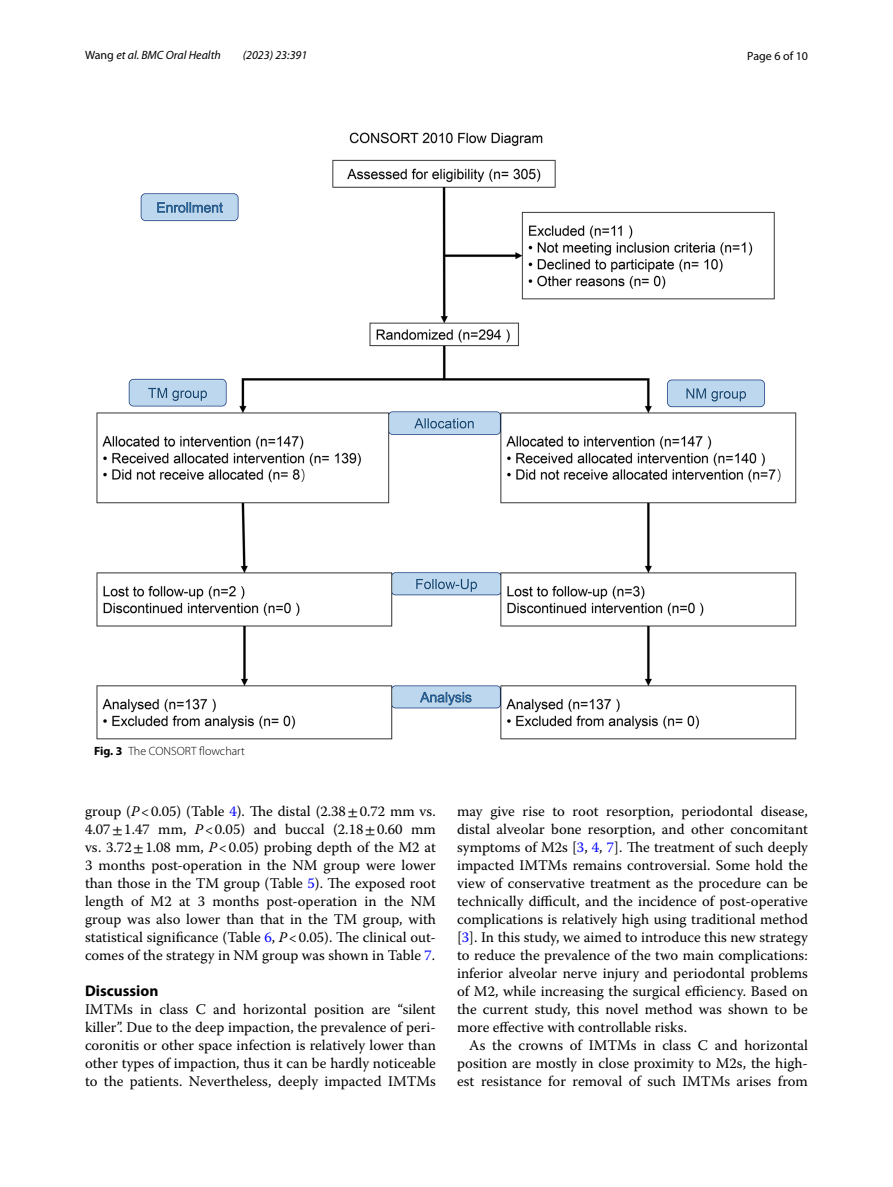
<style>
.page{position:relative;width:893px;height:1187px;background:#fff}
.page>*{position:absolute;margin:0;border:0;box-sizing:border-box;transform-origin:0 0}
.t1{font:700 15.45px "Myriad Pro";color:#000}
.t2{font:14.7px/18px "Warnock Pro";color:#000;text-align:justify}
.t3{font:italic 12px "Myriad Pro";color:#000}
.t4{font:300 12px "Myriad Pro";color:#000}
.t5{font:12px "Myriad Pro";color:#000}
.s1{font-style:normal}
.s2{font-weight:700}
.s3{font-style:italic}
.s4{color:#00f}
.s5{font-family:"STIX"}
</style>
<div class="page">
<img style="left:96px;top:133px;width:701px;height:606px">
<p class="t3" style="left:85px;top:48px;width:137px"><span class="s1">Wang</span> et al. BMC Oral Health</p>
<p class="t3" style="left:243px;top:48px;width:66px">(2023) 23:391</p>
<p class="t5" style="left:747px;top:48px;width:62px">Page 6 of 10</p>
<p class="t4" style="left:94px;top:744px;width:152px"><span class="s2">Fig. 3</span> The CONSORT flowchart</p>
<p class="t2" style="left:85px;top:801px;width:352px">group (<span class="s3">P</span>&lt;0.05) (Table <span class="s4">4</span>). The distal (2.38<span class="s5">±</span>0.72 mm vs.<br>4.07<span class="s5">±</span>1.47 mm, <span class="s3">P</span>&lt;0.05) and buccal (2.18<span class="s5">±</span>0.60 mm vs. 3.72<span class="s5">±</span>1.08 mm, <span class="s3">P</span>&lt;0.05) probing depth of the M2 at 3 months post-operation in the NM group were lower than those in the TM group (Table <span class="s4">5</span>). The exposed root length of M2 at 3 months post-operation in the NM group was also lower than that in the TM group, with statistical significance (Table <span class="s4">6</span>, <span class="s3">P</span>&lt;0.05). The clinical out&shy;comes of the strategy in NM group was shown in Table <span class="s4">7</span>.</p>
<p class="t1" style="left:85px;top:980px;width:75px">Discussion</p>
<p class="t2" style="left:85px;top:999px;width:352px">IMTMs in class C and horizontal position are “silent killer”. Due to the deep impaction, the prevalence of peri&shy;coronitis or other space infection is relatively lower than other types of impaction, thus it can be hardly noticeable to the patients. Nevertheless, deeply impacted IMTMs</p>
<p class="t2" style="left:457px;top:801px;width:352px">may give rise to root resorption, periodontal disease, distal alveolar bone resorption, and other concomitant symptoms of M2s [<span class="s4">3</span>, <span class="s4">4</span>, <span class="s4">7</span>]. The treatment of such deeply impacted IMTMs remains controversial. Some hold the view of conservative treatment as the procedure can be technically difficult, and the incidence of post-operative complications is relatively high using traditional method [<span class="s4">3</span>]. In this study, we aimed to introduce this new strategy to reduce the prevalence of the two main complications: inferior alveolar nerve injury and periodontal problems of M2, while increasing the surgical efficiency. Based on the current study, this novel method was shown to be more effective with controllable risks.</p>
<p class="t2" style="left:457px;top:1035px;width:352px;text-indent:12px">As the crowns of IMTMs in class C and horizontal position are mostly in close proximity to M2s, the high&shy;est resistance for removal of such IMTMs arises from</p>
</div>
